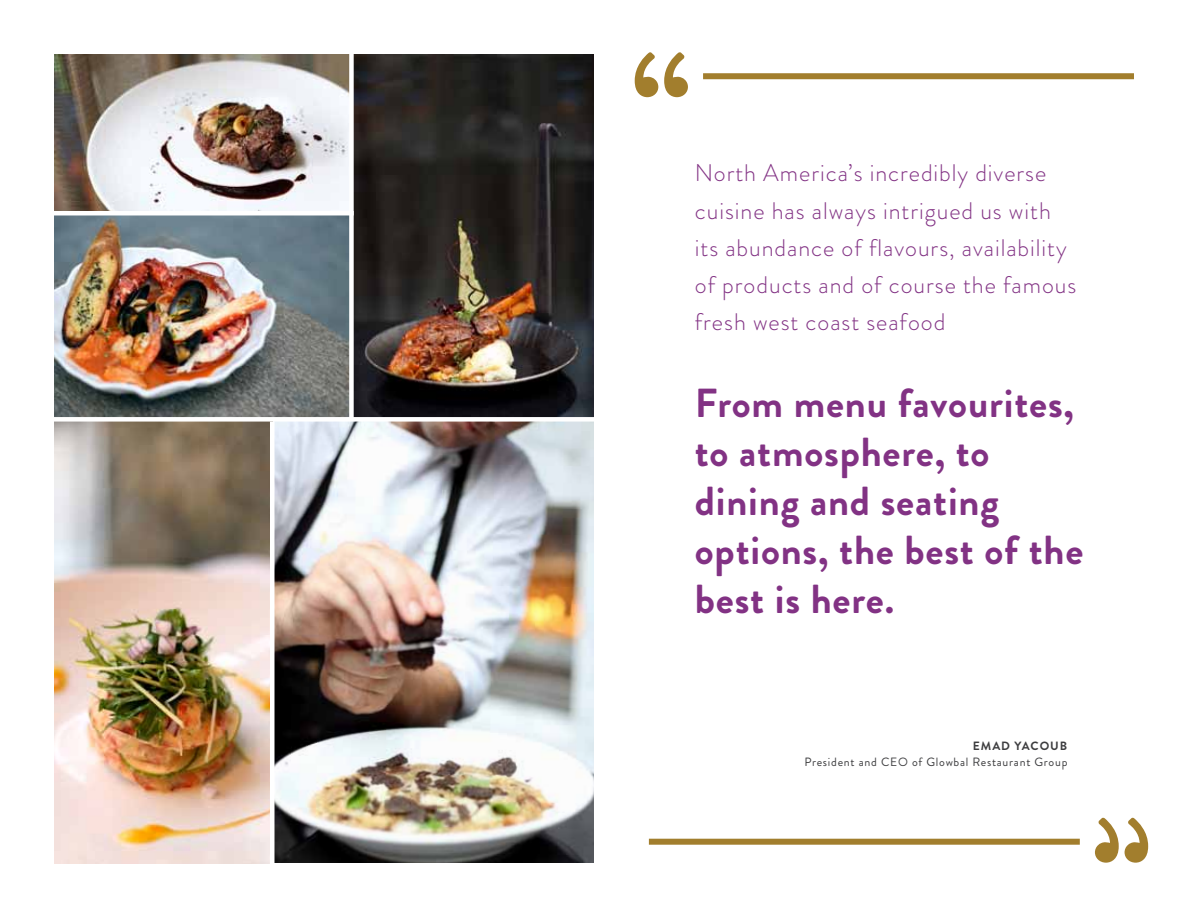
<style>
.page{position:relative;width:1188px;height:918px;background:#fff}
.page>*{position:absolute;margin:0;border:0;box-sizing:border-box;transform-origin:0 0}
.t1{font:700 40.5px/49.2px "Brandon Grotesque";letter-spacing:.02em;color:#823284}
.t2{font:300 24px/37.2px "Brandon Grotesque";letter-spacing:.04em;color:#823284}
.t3{font:12px "Brandon Grotesque";letter-spacing:.06em;color:#3d3d3f}
.t4{font:700 12px "Brandon Grotesque";letter-spacing:.08em;color:#3d3d3f}
</style>
<div class="page">
<img style="left:274px;top:422px;width:320px;height:441px">
<img style="left:54px;top:215px;width:295px;height:202px">
<img style="left:54px;top:54px;width:295px;height:157px">
<img style="left:54px;top:422px;width:216px;height:442px">
<img style="left:354px;top:54px;width:240px;height:363px">
<svg style="left:635px;top:52px;width:53px;height:45px"></svg>
<svg style="left:1095px;top:817px;width:53px;height:46px"></svg>
<div style="left:703px;top:73px;width:431px;height:6px;background:#a27e2d"></div>
<div style="left:649px;top:839px;width:431px;height:6px;background:#a27e2d"></div>
<p class="t2" style="left:695px;top:155px;width:383px">North America’s incredibly diverse cuisine has always intrigued us with its abundance of flavours, availability of products and of course the famous fresh west coast seafood</p>
<h1 class="t1" style="left:695px;top:379px;width:390px">From menu favourites, to atmosphere, to dining and seating options, the best of the best is here.</h1>
<p class="t4" style="left:973px;top:738px;width:96px">EMAD YACOUB</p>
<p class="t3" style="left:804px;top:753px;width:264px">President and CEO of Glowbal Restaurant Group</p>
</div>
